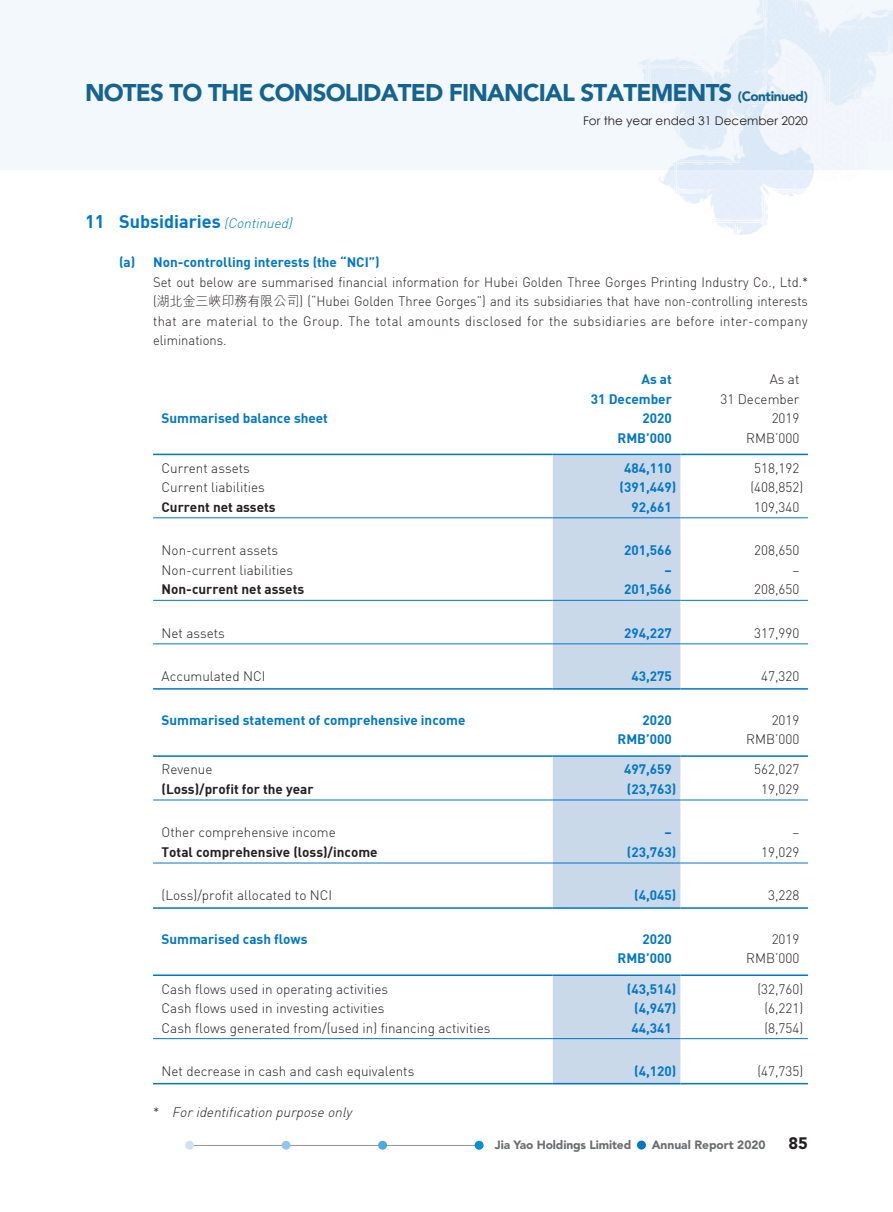
<style>
.page{position:relative;width:893px;height:1212px;background:#fff}
.page>*{position:absolute;margin:0;border:0;box-sizing:border-box;transform-origin:0 0}
.t1{font:900 24px "Avenir LT Std";letter-spacing:-.035em;color:#156390}
.t2{font:18px "DIN Bold";color:#0076c8}
.t3{font:900 16.5px "Avenir LT Std";color:#231f20}
.t4{font:13.5px/19.5px "DIN Light";color:#231f20;text-align:right}
.t5{font:13.5px/19.5px "DIN Light";color:#231f20;text-align:justify;scale:.96 1}
.t6{font:13.5px/19.5px "DIN Bold";color:#0076c8;text-align:right}
.t7{font:13.5px "DIN Bold";color:#231f20}
.t8{font:italic 13.5px "DIN Light";color:#231f20}
.t9{font:900 12px "Avenir LT Std";letter-spacing:-.01em;color:#6c6d70}
.t10{font:12px "Century Gothic";color:#231f20}
.s1{font-size:13.5px}
.s2{font-family:"DIN Light";font-style:italic;font-size:13.5px}
.s3{font-family:"M Hei HK";font-weight:300}
.s4{font-style:normal}
</style>
<div class="page">
<img style="left:153px;top:170px;width:661px;height:980px">
<div style="left:637px;top:1140px;width:9px;height:9px;background:#0076c8;border-radius:50%"></div>
<svg style="left:0;top:0;width:893px;height:170px;fill:#f3f8fc"></svg>
<hr style="left:187px;top:1145px;width:293px;height:1px;background:#939598">
<div style="left:475px;top:1141px;width:9px;height:9px;background:#0090d4;border-radius:50%"></div>
<div style="left:378px;top:1141px;width:9px;height:9px;background:#4baadf;border-radius:50%"></div>
<div style="left:282px;top:1141px;width:9px;height:9px;background:#94c6ea;border-radius:50%"></div>
<div style="left:185px;top:1141px;width:9px;height:9px;background:#cde2f5;border-radius:50%"></div>
<div style="left:553px;top:455px;width:127px;height:233px;background:#cad9e9"></div>
<hr style="left:153px;top:454px;width:400px;height:1px;background:#0076c8">
<hr style="left:553px;top:454px;width:127px;height:1px;background:#0076c8">
<hr style="left:680px;top:454px;width:128px;height:1px;background:#0076c8">
<hr style="left:153px;top:517px;width:400px;height:1px;background:#0076c8">
<hr style="left:553px;top:517px;width:127px;height:1px;background:#0076c8">
<hr style="left:680px;top:517px;width:128px;height:1px;background:#0076c8">
<hr style="left:153px;top:600px;width:400px;height:1px;background:#0076c8">
<hr style="left:553px;top:600px;width:127px;height:1px;background:#0076c8">
<hr style="left:680px;top:600px;width:128px;height:1px;background:#0076c8">
<hr style="left:153px;top:643px;width:400px;height:1px;background:#0076c8">
<hr style="left:553px;top:643px;width:127px;height:1px;background:#0076c8">
<hr style="left:680px;top:643px;width:128px;height:1px;background:#0076c8">
<hr style="left:153px;top:688px;width:400px;height:2px;background:#0076c8">
<hr style="left:553px;top:688px;width:127px;height:2px;background:#0076c8">
<hr style="left:680px;top:688px;width:128px;height:2px;background:#0076c8">
<div style="left:553px;top:757px;width:127px;height:150px;background:#cad9e9"></div>
<hr style="left:153px;top:755px;width:400px;height:2px;background:#0076c8">
<hr style="left:553px;top:755px;width:127px;height:2px;background:#0076c8">
<hr style="left:680px;top:755px;width:128px;height:2px;background:#0076c8">
<hr style="left:153px;top:799px;width:400px;height:1px;background:#0076c8">
<hr style="left:553px;top:799px;width:127px;height:1px;background:#0076c8">
<hr style="left:680px;top:799px;width:128px;height:1px;background:#0076c8">
<hr style="left:153px;top:863px;width:400px;height:1px;background:#0076c8">
<hr style="left:553px;top:863px;width:127px;height:1px;background:#0076c8">
<hr style="left:680px;top:863px;width:128px;height:1px;background:#0076c8">
<hr style="left:153px;top:907px;width:400px;height:2px;background:#0076c8">
<hr style="left:553px;top:907px;width:127px;height:2px;background:#0076c8">
<hr style="left:680px;top:907px;width:128px;height:2px;background:#0076c8">
<div style="left:553px;top:976px;width:127px;height:107px;background:#cad9e9"></div>
<hr style="left:153px;top:974px;width:400px;height:2px;background:#0076c8">
<hr style="left:553px;top:974px;width:127px;height:2px;background:#0076c8">
<hr style="left:680px;top:974px;width:128px;height:2px;background:#0076c8">
<hr style="left:153px;top:1038px;width:400px;height:1px;background:#0076c8">
<hr style="left:553px;top:1038px;width:127px;height:1px;background:#0076c8">
<hr style="left:680px;top:1038px;width:128px;height:1px;background:#0076c8">
<hr style="left:153px;top:1083px;width:400px;height:1px;background:#0076c8">
<hr style="left:553px;top:1083px;width:127px;height:1px;background:#0076c8">
<hr style="left:680px;top:1083px;width:128px;height:1px;background:#0076c8">
<h1 class="t1" style="left:85px;top:78px;width:724px">NOTES TO THE CONSOLIDATED FINANCIAL STATEMENTS <span class="s1">(Continued)</span></h1>
<p class="t10" style="left:583px;top:112px;width:226px">For the year ended 31 December 2020</p>
<h2 class="t2" style="left:85px;top:210px;width:212px">11 Subsidiaries <span class="s2">(Continued)</span></h2>
<p class="t6" style="left:119px;top:252px;width:262px">(a) Non-controlling interests (the “NCI”)</p>
<p class="t5" style="left:153px;top:272px;width:684px">Set out below are summarised financial information for Hubei Golden Three Gorges Printing Industry Co., Ltd.* (<span class="s3">湖北金三峽印務有限公司</span>) (“Hubei Golden Three Gorges”) and its subsidiaries that have non-controlling interests that are material to the Group. The total amounts disclosed for the subsidiaries are before inter-company eliminations.</p>
<p class="t6" style="left:162px;top:408px;width:168px">Summarised balance sheet</p>
<p class="t6" style="left:591px;top:369px;width:82px">As at<br>31 December<br>2020</p>
<p class="t4" style="left:720px;top:369px;width:80px">As at<br>31 December<br>2019</p>
<p class="t6" style="left:617px;top:427px;width:56px">RMB’000</p>
<p class="t4" style="left:746px;top:428px;width:55px">RMB’000</p>
<p class="t4" style="left:162px;top:458px;width:90px">Current assets</p>
<p class="t6" style="left:624px;top:457px;width:49px">484,110</p>
<p class="t4" style="left:754px;top:458px;width:47px">518,192</p>
<p class="t4" style="left:162px;top:477px;width:105px">Current liabilities</p>
<p class="t6" style="left:620px;top:477px;width:58px">(391,449)</p>
<p class="t4" style="left:750px;top:477px;width:54px">(408,852)</p>
<p class="t7" style="left:162px;top:498px;width:116px">Current net assets</p>
<p class="t6" style="left:631px;top:496px;width:42px">92,661</p>
<p class="t4" style="left:754px;top:497px;width:47px">109,340</p>
<p class="t4" style="left:162px;top:540px;width:118px">Non-current assets</p>
<p class="t6" style="left:624px;top:540px;width:49px">201,566</p>
<p class="t4" style="left:754px;top:540px;width:47px">208,650</p>
<p class="t4" style="left:162px;top:560px;width:133px">Non-current liabilities</p>
<p class="t6" style="left:664px;top:559px;width:9px">–</p>
<p class="t4" style="left:792px;top:560px;width:8px">–</p>
<p class="t7" style="left:162px;top:580px;width:144px">Non-current net assets</p>
<p class="t6" style="left:624px;top:579px;width:49px">201,566</p>
<p class="t4" style="left:754px;top:579px;width:47px">208,650</p>
<p class="t4" style="left:162px;top:623px;width:65px">Net assets</p>
<p class="t6" style="left:624px;top:622px;width:49px">294,227</p>
<p class="t4" style="left:754px;top:623px;width:47px">317,990</p>
<p class="t4" style="left:162px;top:666px;width:105px">Accumulated NCI</p>
<p class="t6" style="left:631px;top:666px;width:42px">43,275</p>
<p class="t4" style="left:761px;top:666px;width:40px">47,320</p>
<p class="t6" style="left:162px;top:709px;width:305px">Summarised statement of comprehensive income</p>
<p class="t6" style="left:642px;top:709px;width:31px">2020</p>
<p class="t4" style="left:772px;top:710px;width:29px">2019</p>
<p class="t6" style="left:617px;top:729px;width:56px">RMB’000</p>
<p class="t4" style="left:746px;top:729px;width:55px">RMB’000</p>
<p class="t4" style="left:162px;top:760px;width:52px">Revenue</p>
<p class="t6" style="left:624px;top:759px;width:49px">497,659</p>
<p class="t4" style="left:754px;top:760px;width:47px">562,027</p>
<p class="t7" style="left:162px;top:780px;width:153px">(Loss)/profit for the year</p>
<p class="t6" style="left:627px;top:779px;width:51px">(23,763)</p>
<p class="t4" style="left:761px;top:779px;width:40px">19,029</p>
<p class="t4" style="left:162px;top:823px;width:176px">Other comprehensive income</p>
<p class="t6" style="left:664px;top:822px;width:9px">–</p>
<p class="t4" style="left:792px;top:823px;width:8px">–</p>
<p class="t7" style="left:162px;top:843px;width:217px">Total comprehensive (loss)/income</p>
<p class="t6" style="left:627px;top:842px;width:51px">(23,763)</p>
<p class="t4" style="left:761px;top:842px;width:40px">19,029</p>
<p class="t4" style="left:162px;top:886px;width:172px">(Loss)/profit allocated to NCI</p>
<p class="t6" style="left:634px;top:885px;width:44px">(4,045)</p>
<p class="t4" style="left:768px;top:886px;width:33px">3,228</p>
<p class="t6" style="left:162px;top:929px;width:147px">Summarised cash flows</p>
<p class="t6" style="left:642px;top:929px;width:31px">2020</p>
<p class="t4" style="left:772px;top:929px;width:29px">2019</p>
<p class="t6" style="left:617px;top:948px;width:56px">RMB’000</p>
<p class="t4" style="left:746px;top:949px;width:55px">RMB’000</p>
<p class="t4" style="left:162px;top:979px;width:228px">Cash flows used in operating activities</p>
<p class="t6" style="left:627px;top:978px;width:51px">(43,514)</p>
<p class="t4" style="left:757px;top:979px;width:47px">(32,760)</p>
<p class="t4" style="left:162px;top:998px;width:224px">Cash flows used in investing activities</p>
<p class="t6" style="left:634px;top:998px;width:44px">(4,947)</p>
<p class="t4" style="left:764px;top:998px;width:40px">(6,221)</p>
<p class="t4" style="left:162px;top:1018px;width:330px">Cash flows generated from/(used in) financing activities</p>
<p class="t6" style="left:631px;top:1017px;width:42px">44,341</p>
<p class="t4" style="left:764px;top:1018px;width:40px">(8,754)</p>
<p class="t4" style="left:162px;top:1061px;width:254px">Net decrease in cash and cash equivalents</p>
<p class="t6" style="left:634px;top:1061px;width:44px">(4,120)</p>
<p class="t4" style="left:757px;top:1061px;width:47px">(47,735)</p>
<p class="t8" style="left:153px;top:1104px;width:204px"><span class="s4">*</span> Foridentification purpose only</p>
<p class="t9" style="left:495px;top:1137px;width:138px">Jia Yao Holdings Limited</p>
<p class="t9" style="left:652px;top:1137px;width:115px">Annual Report 2020</p>
<p class="t3" style="left:788px;top:1133px;width:21px">85</p>
</div>
